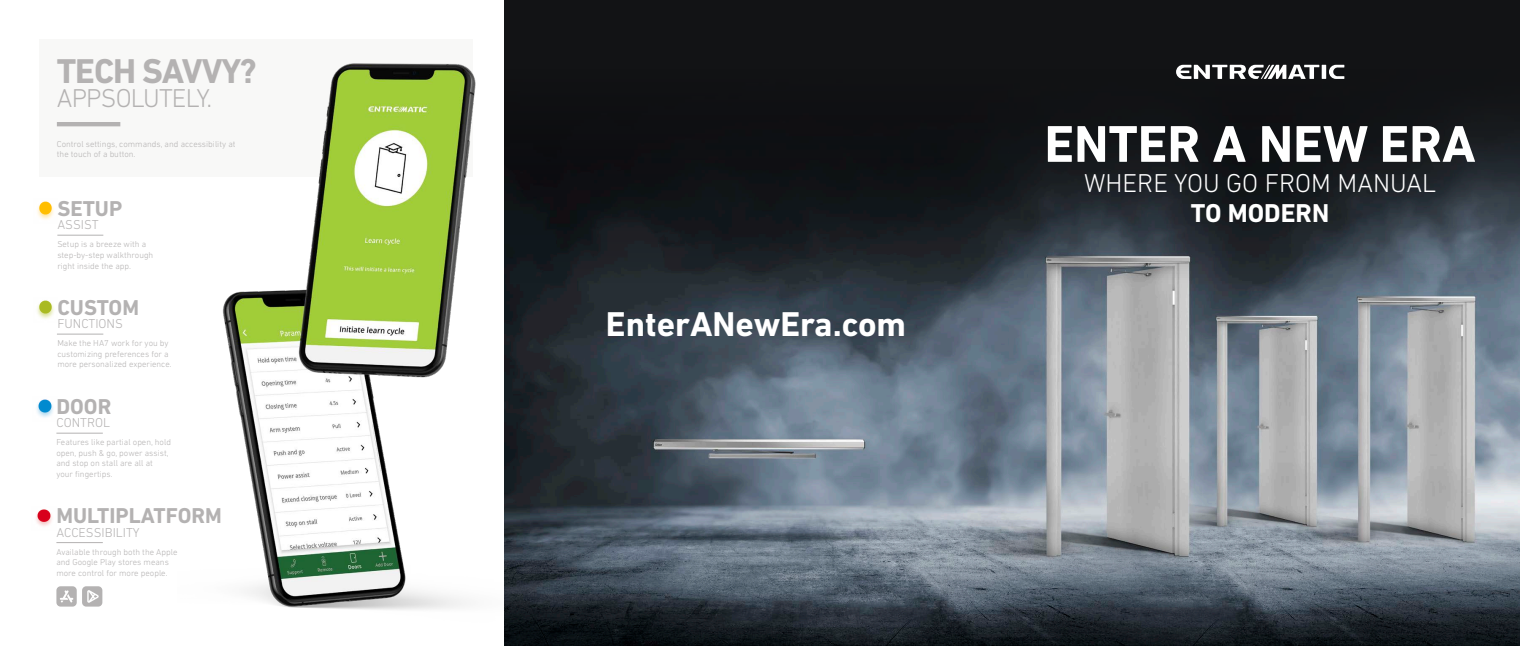
<style>
.page{position:relative;width:1520px;height:646px;background:#fff}
.page>*{position:absolute;margin:0;border:0;box-sizing:border-box;transform-origin:0 0}
.t1{font:700 52.5px "DIN Next LT Pro";color:#fff}
.t2{font:700 35px "DIN Next LT Pro";color:#fff}
.t3{font:700 35px "DIN Next LT Pro";letter-spacing:-.03em;color:#b4b2b2}
.t4{font:300 26.25px "DIN Next LT Pro";color:#fff}
.t5{font:300 26.25px "DIN Next LT Pro";letter-spacing:-.03em;color:#b4b2b2}
.t6{font:700 26.25px "DIN Next LT Pro";color:#fff}
.t7{font:700 21.88px "DIN Next LT Pro";color:#b4b2b2}
.t8{font:300 13.12px "DIN Next LT Pro";color:#b4b2b2}
.t9{font:300 8.75px/10.5px "DIN Next LT Pro";color:#b4b2b2}
</style>
<div class="page">
<div style="left:39px;top:39px;width:433px;height:138px;background:#f8f8f7"></div>
<img style="left:222px;top:63px;width:254px;height:547px">
<div style="left:1008px;top:0;width:512px;height:646px;background:#121315"></div>
<img style="left:1008px;top:70px;width:512px;height:576px">
<svg style="left:504px;top:0;width:504px;height:646px;background:#323941"></svg>
<hr style="left:57px;top:122px;width:63px;height:4px;background:#b4b2b2">
<img style="left:37px;top:201px;width:17px;height:19px">
<hr style="left:57px;top:235px;width:46px;height:1px;background:#b4b2b2">
<img style="left:36px;top:399px;width:17px;height:19px">
<hr style="left:56px;top:433px;width:47px;height:1px;background:#b4b2b2">
<img style="left:37px;top:300px;width:17px;height:19px">
<hr style="left:57px;top:334px;width:46px;height:1px;background:#b4b2b2">
<img style="left:36px;top:509px;width:16px;height:17px">
<hr style="left:56px;top:542px;width:47px;height:1px;background:#b4b2b2">
<svg style="left:56px;top:586px;width:46px;height:20px"></svg>
<svg style="left:1329px;top:65px;width:15px;height:14px"></svg>
<hr style="left:1322px;top:65px;width:4px;height:14px;background:#fff">
<svg style="left:1176px;top:65px;width:143px;height:14px"></svg>
<h2 class="t3" style="left:57px;top:51px;width:201px">TECH SAVVY?</h2>
<h3 class="t5" style="left:57px;top:83px;width:157px">APPSOLUTELY.</h3>
<p class="t9" style="left:57px;top:138px;width:180px">Control settings, commands, and accessibility at the touch of a button.</p>
<h3 class="t7" style="left:57px;top:195px;width:66px">SETUP</h3>
<h3 class="t8" style="left:57px;top:217px;width:43px">ASSIST</h3>
<p class="t9" style="left:57px;top:239px;width:98px">Setup is a breeze with a step-by-step walkthrough right inside the app.</p>
<h3 class="t7" style="left:57px;top:294px;width:83px">CUSTOM</h3>
<h3 class="t8" style="left:57px;top:316px;width:67px">FUNCTIONS</h3>
<p class="t9" style="left:57px;top:338px;width:116px">Make the HA7 work for you by customizing preferences for a more personalized experience.</p>
<h3 class="t7" style="left:56px;top:393px;width:56px">DOOR</h3>
<h3 class="t8" style="left:56px;top:415px;width:55px">CONTROL</h3>
<p class="t9" style="left:56px;top:437px;width:116px">Features like partial open, hold open, push &amp; go, power assist, and stop on stall are all at your fingertips.</p>
<h3 class="t7" style="left:56px;top:503px;width:167px">MULTIPLATFORM</h3>
<h3 class="t8" style="left:56px;top:525px;width:85px">ACCESSIBILITY</h3>
<p class="t9" style="left:56px;top:546px;width:123px">Available through both the Apple and Google Play stores means more control for more people.</p>
<h2 class="t2" style="left:606px;top:304px;width:302px">EnterANewEra.com</h2>
<h1 class="t1" style="left:1044px;top:113px;width:433px">ENTER A NEW ERA</h1>
<h3 class="t4" style="left:1084px;top:168px;width:353px">WHERE YOU GO FROM MANUAL</h3>
<h3 class="t6" style="left:1191px;top:198px;width:140px">TO MODERN</h3>
</div>
